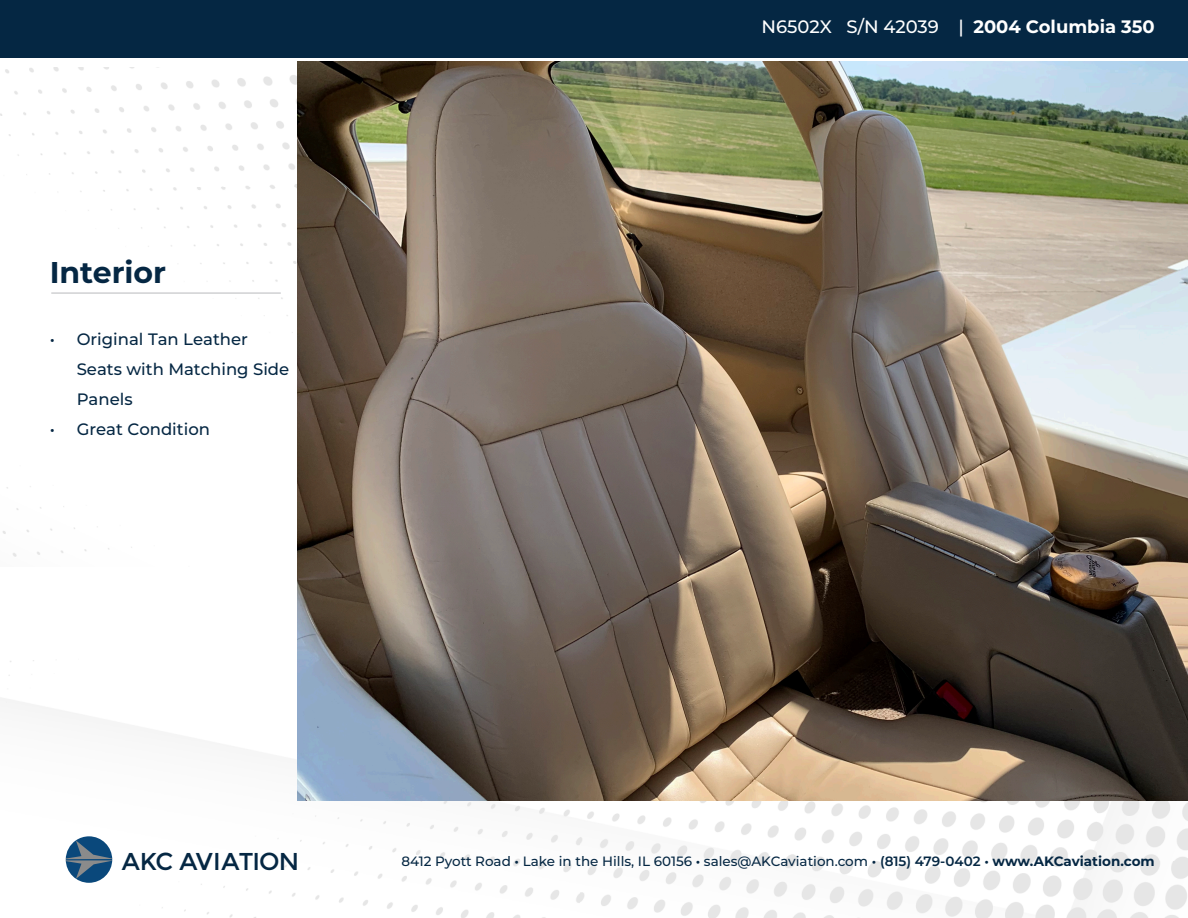
<style>
.page{position:relative;width:1188px;height:918px;background:#fff}
.page>*{position:absolute;margin:0;border:0;box-sizing:border-box;transform-origin:0 0}
.t1{font:700 30px "Montserrat";color:#052743}
.t2{font:24.45px "Montserrat";letter-spacing:-.04em;color:#052743}
.t3{font:500 18px "Montserrat";color:#fff}
.t4{font:500 16.5px/30px "Montserrat";color:#052743}
.t5{font:500 13.5px "Montserrat";color:#052743}
.s1{font-weight:700}
.s2{font-weight:600}
</style>
<div class="page">
<img style="left:1097px;top:800px;width:91px;height:62px">
<img style="left:0;top:660px;width:1097px;height:258px">
<img style="left:1095px;top:862px;width:93px;height:56px">
<img style="left:3px;top:186px;width:294px;height:371px">
<img style="left:0;top:67px;width:297px;height:119px">
<svg style="left:66px;top:836px;width:46px;height:47px"></svg>
<div style="left:0;top:0;width:1188px;height:57px;background:#052743"></div>
<img style="left:297px;top:62px;width:891px;height:738px">
<hr style="left:51px;top:293px;width:230px;height:1px;background:#b8b9bc">
<h1 class="t1" style="left:50px;top:251px;width:118px">Interior</h1>
<p class="t4" style="left:77px;top:323px;width:214px;text-indent:-27px">• Original Tan Leather<br>Seats with Matching Side<br>Panels</p>
<p class="t4" style="left:50px;top:413px;width:162px">• Great Condition</p>
<h3 class="t3" style="left:762px;top:14px;width:395px">N6502X S/N 42039 | <span class="s1">2004 Columbia 350</span></h3>
<h2 class="t2" style="left:122px;top:847px;width:179px">AKC AVIATION</h2>
<p class="t5" style="left:401px;top:852px;width:755px">8412 Pyott Road <span class="s2">•</span> Lake in the Hills, IL 60156 <span class="s2">•</span> sales@AKCaviation.com <span class="s2">• (815) 479-0402 •</span> <span class="s1">www.AKCaviation.com</span></p>
</div>
